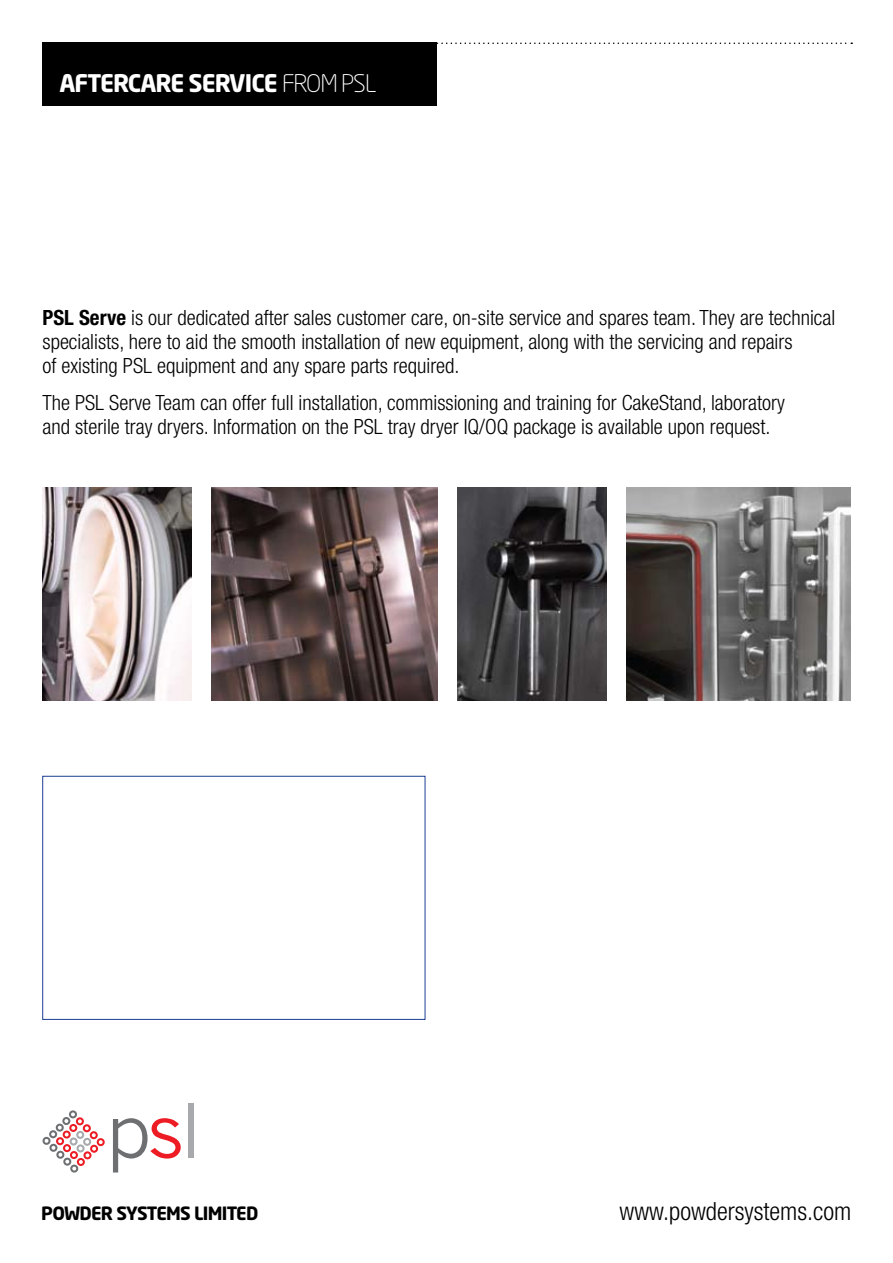
<style>
.page{position:relative;width:893px;height:1263px;background:#fff}
.page>*{position:absolute;margin:0;border:0;box-sizing:border-box;transform-origin:0 0}
.t1{font:300 condensed 25.05px "Helvetica Neue LT";color:#000}
.t2{font:700 24px "Neo Sans";letter-spacing:-.04em;color:#fff}
.t3{font:300 condensed 21px/24px "Helvetica Neue LT";color:#000}
.t4{font:700 18.15px "Neo Sans";letter-spacing:-.04em;color:#000}
.s1{font-weight:300}
.s2{font-weight:700}
</style>
<div class="page">
<img style="left:43px;top:488px;width:148px;height:212px">
<img style="left:458px;top:488px;width:148px;height:212px">
<svg style="left:437px;top:43px;width:415px;height:1px"></svg>
<div style="left:43px;top:43px;width:394px;height:63px;background:#000"></div>
<svg style="left:43px;top:1110px;width:62px;height:56px"></svg>
<div style="left:70px;top:1164px;width:8px;height:8px;border:2px solid #6d6f71;border-radius:50%"></div>
<svg style="left:113px;top:1118px;width:68px;height:54px"></svg>
<div style="left:188px;top:1103px;width:5px;height:55px;background:#a7a9ac"></div>
<img style="left:212px;top:488px;width:225px;height:212px">
<img style="left:627px;top:488px;width:223px;height:212px">
<div style="left:43px;top:776px;width:382px;height:243px;border:1px solid #1c3f94"></div>
<p class="t2" style="left:60px;top:68px;width:306px">AFTERCARE SERVICE <span class="s1">FROM PSL</span></p>
<p class="t3" style="left:43px;top:306px;width:794px"><span class="s2">PSL Serve</span> is our dedicated after sales customer care, on-site service and spares team. They are technical specialists, here to aid the smooth installation of new equipment, along with the servicing and repairs<br>of existing PSL equipment and any spare parts required.</p>
<p class="t3" style="left:43px;top:391px;width:744px">The PSL Serve Team can offer full installation, commissioning and training for CakeStand, laboratory and sterile tray dryers. Information on the PSL tray dryer IQ/OQ package is available upon request.</p>
<p class="t4" style="left:41px;top:1202px;width:219px">POWDER SYSTEMS LIMITED</p>
<p class="t1" style="left:620px;top:1197px;width:233px">www.powdersystems.com</p>
</div>
